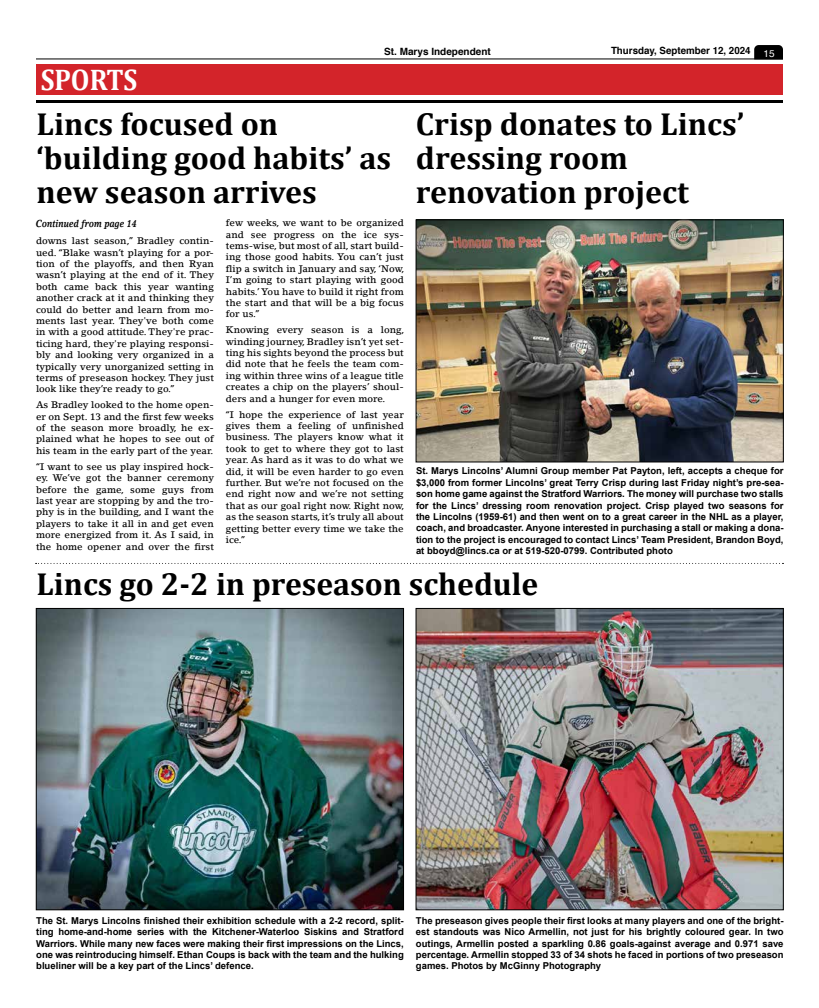
<style>
.page{position:relative;width:819px;height:1008px;background:#fff}
.page>*{position:absolute;margin:0;border:0;box-sizing:border-box;transform-origin:0 0}
.t1{font:700 32px/34px "Cambria";color:#000}
.t2{font:700 30px "Cambria";letter-spacing:-.005em;color:#fff;scale:.9 1}
.t3{font:700 10px "Helvetica";color:#000}
.t4{font:italic 700 10px "Lino Letter Std";color:#000;scale:.85 1}
.t5{font:10px "Helvetica";color:#fff}
.t6{font:500 9.5px/11.4px "Lino Letter Std";color:#000;text-align:justify}
.t7{font:700 9.5px/11.4px "Arial";color:#000;text-align:justify}
</style>
<div class="page">
<hr style="left:36px;top:58px;width:747px;height:1px;background:#000">
<svg style="left:754px;top:45px;width:29px;height:14px"></svg>
<div style="left:36px;top:64px;width:747px;height:31px;background:#d3242a"></div>
<hr style="left:36px;top:100px;width:747px;height:3px;background:#000">
<img style="left:38px;top:610px;width:364px;height:298px">
<div style="left:36px;top:608px;width:368px;height:302px;border:1px solid #000"></div>
<img style="left:418px;top:222px;width:364px;height:238px">
<div style="left:416px;top:220px;width:368px;height:242px;border:1px solid #000"></div>
<img style="left:418px;top:610px;width:364px;height:298px">
<div style="left:416px;top:608px;width:368px;height:302px;border:1px solid #000"></div>
<svg style="left:36px;top:563px;width:747px;height:1px"></svg>
<p class="t3" style="left:384px;top:43px;width:108px">St. Marys Independent</p>
<p class="t3" style="left:611px;top:43px;width:141px">Thursday, September 12, 2024</p>
<p class="t5" style="left:764px;top:46px;width:13px">15</p>
<h2 class="t2" style="left:41px;top:59px;width:109px">SPORTS</h2>
<h1 class="t1" style="left:36px;top:106px;width:356px">Lincs focused on ‘building good habits’ as new season arrives</h1>
<h1 class="t1" style="left:416px;top:106px;width:330px">Crisp donates to Lincs’ dressing room renovation project</h1>
<p class="t6" style="left:36px;top:235px;width:179px">downs last season,” Bradley contin&shy;ued. “Blake wasn’t playing for a por&shy;tion of the playoffs, and then Ryan wasn’t playing at the end of it. They both came back this year wanting another crack at it and thinking they could do better and learn from mo&shy;ments last year. They've both come in with a good attitude. They're prac&shy;ticing hard, they're playing responsi&shy;bly and looking very organized in a typically very unorganized setting in terms of preseason hockey. They just look like they’re ready to go.”</p>
<p class="t6" style="left:36px;top:399px;width:179px">As Bradley looked to the home open&shy;er on Sept. 13 and the first few weeks of the season more broadly, he ex&shy;plained what he hopes to see out of his team in the early part of the year.</p>
<p class="t6" style="left:36px;top:461px;width:179px">“I want to see us play inspired hock&shy;ey. We’ve got the banner ceremony before the game, some guys from last year are stopping by and the tro&shy;phy is in the building, and I want the players to take it all in and get even more energized from it. As I said, in the home opener and over the first</p>
<p class="t4" style="left:36px;top:217px;width:120px">Continued from page 14</p>
<p class="t6" style="left:226px;top:217px;width:180px">few weeks, we want to be organized and see progress on the ice sys&shy;tems-wise, but most of all, start build&shy;ing those good habits. You can’t just flip a switch in January and say, ‘Now, I’m going to start playing with good habits.’ You have to build it right from the start and that will be a big focus for us.”</p>
<p class="t6" style="left:226px;top:324px;width:180px">Knowing every season is a long, winding journey, Bradley isn’t yet set&shy;ting his sights beyond the process but did note that he feels the team com&shy;ing within three wins of a league title creates a chip on the players’ shoul&shy;ders and a hunger for even more.</p>
<p class="t6" style="left:226px;top:409px;width:180px">“I hope the experience of last year gives them a feeling of unfinished business. The players know what it took to get to where they got to last year. As hard as it was to do what we did, it will be even harder to go even further. But we’re not focused on the end right now and we’re not setting that as our goal right now. Right now, as the season starts, it’s truly all about getting better every time we take the ice.”</p>
<p class="t7" style="left:416px;top:465px;width:369px">St. Marys Lincolns’ Alumni Group member Pat Payton, left, accepts a cheque for $3,000 from former Lincolns’ great Terry Crisp during last Friday night’s pre-sea&shy;son home game against the Stratford Warriors. The money will purchase two stalls for the Lincs’ dressing room renovation project. Crisp played two seasons for the Lincolns (1959-61) and then went on to a great career in the NHL as a player, coach, and broadcaster. Anyone interested in purchasing a stall or making a dona&shy;tion to the project is encouraged to contact Lincs’ Team President, Brandon Boyd, at bboyd@lincs.ca or at 519-520-0799. Contributed photo</p>
<h1 class="t1" style="left:36px;top:566px;width:503px">Lincs go 2-2 in preseason schedule</h1>
<p class="t7" style="left:36px;top:915px;width:369px">The St. Marys Lincolns finished their exhibition schedule with a 2-2 record, split&shy;ting home-and-home series with the Kitchener-Waterloo Siskins and Stratford Warriors. While many new faces were making their first impressions on the Lincs, one was reintroducing himself. Ethan Coups is back with the team and the hulking blueliner will be a key part of the Lincs’ defence.</p>
<p class="t7" style="left:416px;top:915px;width:369px">The preseason gives people their first looks at many players and one of the bright&shy;est standouts was Nico Armellin, not just for his brightly coloured gear. In two outings, Armellin posted a sparkling 0.86 goals-against average and 0.971 save percentage. Armellin stopped 33 of 34 shots he faced in portions of two preseason games. Photos by McGinny Photography</p>
</div>
